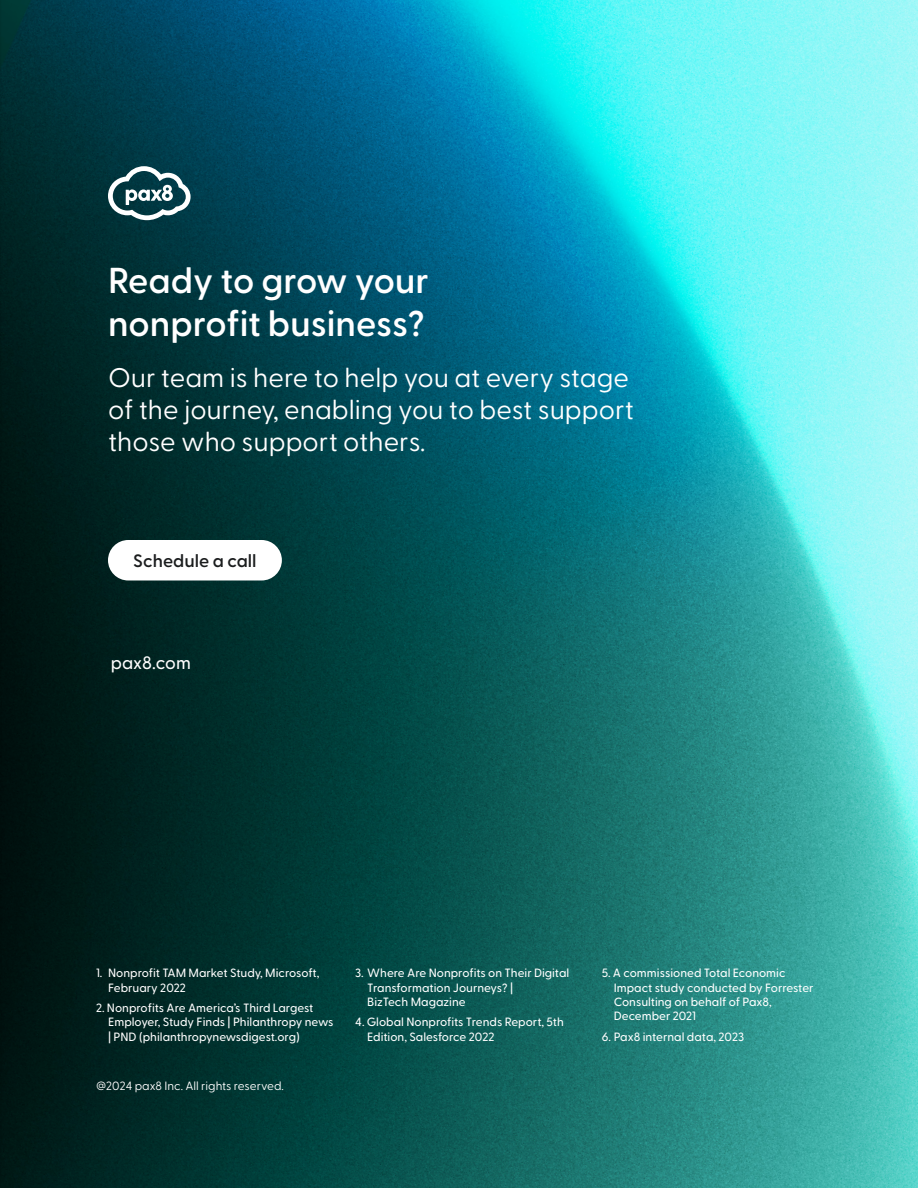
<style>
.page{position:relative;width:918px;height:1188px;background:#fff}
.page>*{position:absolute;margin:0;border:0;box-sizing:border-box;transform-origin:0 0}
.t1{font:600 36px/43.2px "Greycliff CF";color:#fff}
.t2{font:27px/32.4px "Greycliff CF";color:#fff}
.t3{font:600 18px "Greycliff CF";color:#1b1d1e}
.t4{font:500 18px "Greycliff CF";color:#fff}
.t5{font:500 12px/14.4px "Greycliff CF";color:#fff}
.t6{font:12px "Greycliff CF";color:#fff}
</style>
<div class="page">
<img style="left:0;top:0;width:918px;height:1188px">
<svg style="left:108px;top:166px;width:83px;height:54px"></svg>
<div style="left:108px;top:540px;width:174px;height:40px;background:#fff;border-radius:20px"></div>
<h1 class="t1" style="left:108px;top:260px;width:322px">Ready to grow your nonprofit business?</h1>
<h2 class="t2" style="left:108px;top:361px;width:528px">Our team is here to help you at every stage of the journey, enabling you to best support those who support others.</h2>
<h3 class="t3" style="left:133px;top:550px;width:125px">Schedule a call</h3>
<h3 class="t4" style="left:111px;top:649px;width:82px">pax8.com</h3>
<p class="t5" style="left:108px;top:965px;width:213px;text-indent:-12px">1. Nonprofit TAM Market Study, Microsoft,<br>February 2022</p>
<p class="t5" style="left:108px;top:1000px;width:227px;text-indent:-12px">2. Nonprofits Are America’s Third Largest<br>Employer, Study Finds | Philanthropy news | PND (philanthropynewsdigest.org)</p>
<p class="t6" style="left:96px;top:1079px;width:189px">@2024 pax8 Inc. All rights reserved.</p>
<p class="t5" style="left:367px;top:965px;width:204px;text-indent:-12px">3. Where Are Nonprofits on Their Digital<br>Transformation Journeys? |<br>BizTech Magazine</p>
<p class="t5" style="left:367px;top:1014px;width:198px;text-indent:-12px">4. Global Nonprofits Trends Report, 5th<br>Edition, Salesforce 2022</p>
<p class="t5" style="left:614px;top:965px;width:201px;text-indent:-12px">5. A commissioned Total Economic<br>Impact study conducted by Forrester<br>Consulting on behalf of Pax8,<br>December 2021</p>
<p class="t5" style="left:602px;top:1029px;width:144px">6. Pax8 internal data, 2023</p>
</div>
